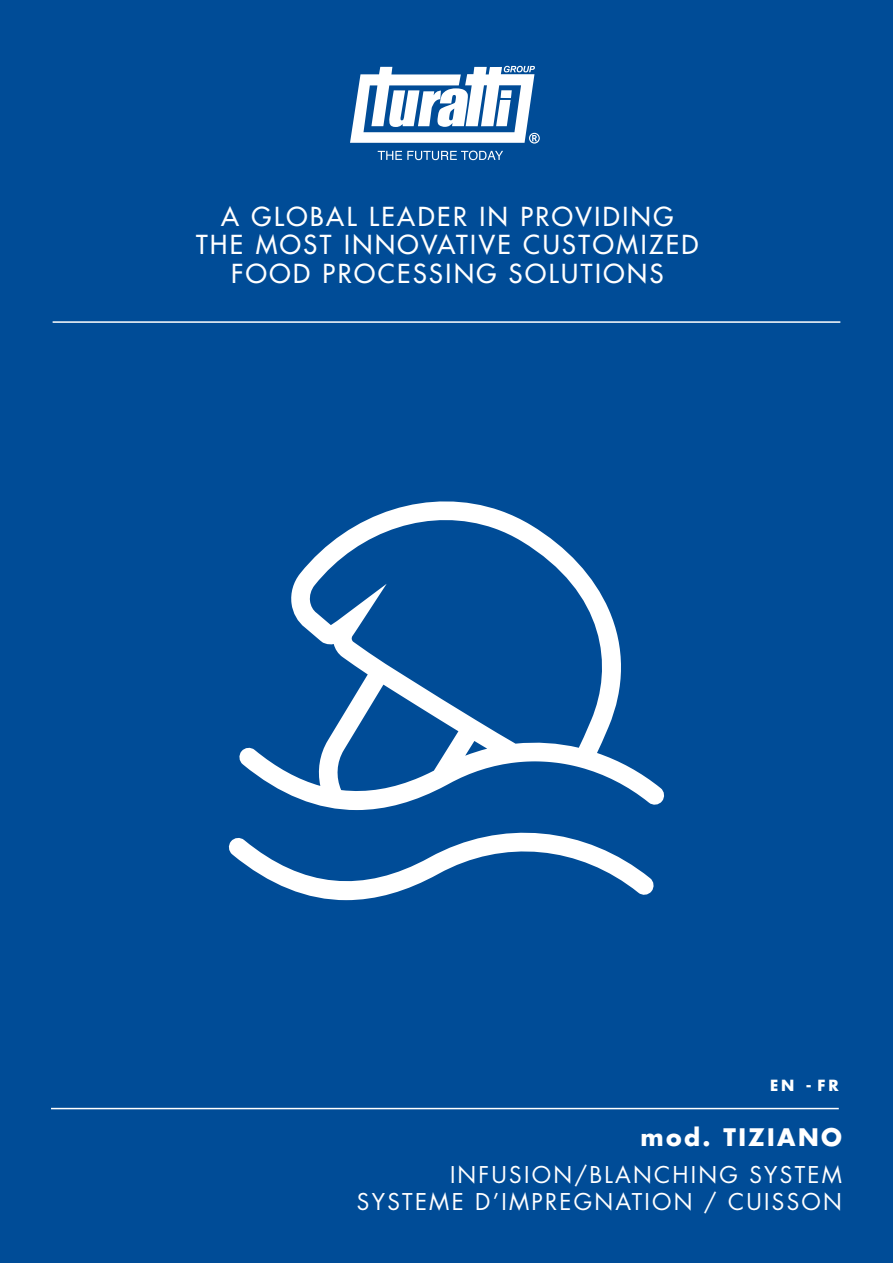
<style>
.page{position:relative;width:893px;height:1263px;background:#004c97}
.page>*{position:absolute;margin:0;border:0;box-sizing:border-box;transform-origin:0 0}
.t1{font:500 25.5px "Futura Std";letter-spacing:.1em;color:#fff}
.MOD{font:700 23.55px "Futura Std";letter-spacing:.1em;color:#fff}
.denominazione{font:22.5px "Futura Std";letter-spacing:.1em;color:#fff}
.t2{font:700 15px "Futura Std";color:#fff}
</style>
<div class="page">
<hr style="left:53px;top:321px;width:787px;height:2px;background:#fff">
<hr style="left:51px;top:1108px;width:788px;height:1px;background:#fff">
<svg style="left:378px;top:151px;width:125px;height:9px"></svg>
<svg style="left:350px;top:66px;width:190px;height:78px"></svg>
<svg style="left:228px;top:832px;width:426px;height:68px"></svg>
<svg style="left:239px;top:501px;width:425px;height:309px"></svg>
<p class="t1" style="left:221px;top:200px;width:454px">A GLOBAL LEADER IN PROVIDING</p>
<p class="t1" style="left:196px;top:229px;width:504px">THE MOST INNOVATIVE CUSTOMIZED</p>
<p class="t1" style="left:231px;top:257px;width:434px">FOOD PROCESSING SOLUTIONS</p>
<p class="t2" style="left:770px;top:1075px;width:70px">EN - FR</p>
<p class="MOD" style="left:641px;top:1122px;width:203px">mod. TIZIANO</p>
<p class="denominazione" style="left:450px;top:1161px;width:393px">INFUSION/BLANCHING SYSTEM</p>
<p class="denominazione" style="left:357px;top:1188px;width:486px">SYSTEME D’IMPREGNATION / CUISSON</p>
</div>
